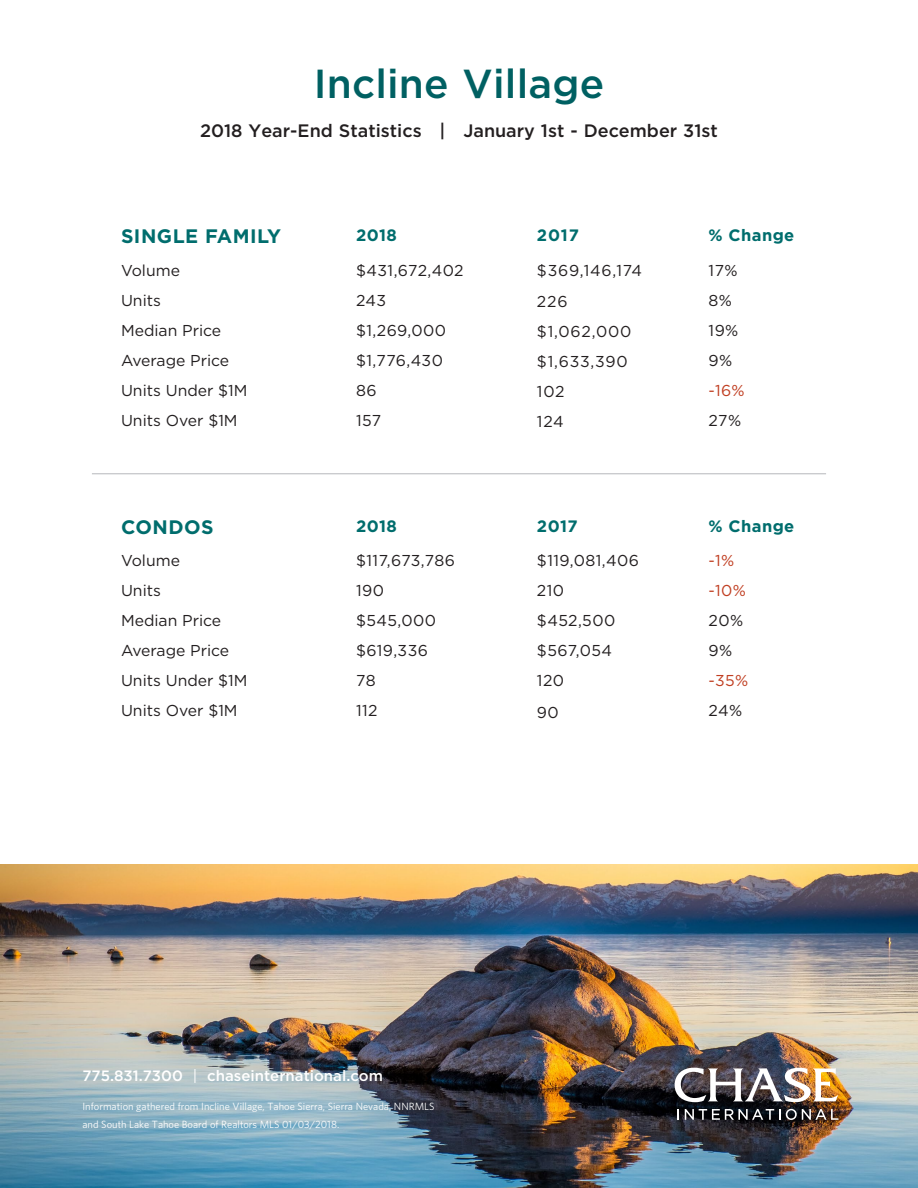
<style>
.page{position:relative;width:918px;height:1188px;background:#fff}
.page>*{position:absolute;margin:0;border:0;box-sizing:border-box;transform-origin:0 0}
.t1{font:500 40.5px "Gotham";letter-spacing:.005em;color:#006062}
.t2{font:700 19.5px "Gotham";letter-spacing:.025em;color:#006d6d}
.t3{font:500 18px "Gotham";color:#231f20}
.t4{font:700 16.5px "Gotham";letter-spacing:.025em;color:#006d6d}
.t5{font:15.75px "Gotham";color:#231f20}
.t6{font:15.75px "Gotham";letter-spacing:.02em;color:#231f20}
.t7{font:15.75px "Gotham";color:#c03e21}
.t8{font:15.75px "Gotham";letter-spacing:.05em;color:#231f20}
.t9{font:15.75px "Gotham";letter-spacing:.025em;color:#231f20}
.t10{font:500 15px "Gotham";color:#fff}
.t11{font:10.5px/18px "Whitney";color:#fff}
.s1{font-weight:400}
</style>
<div class="page">
<img style="left:0;top:864px;width:918px;height:324px">
<img style="left:675px;top:1068px;width:163px;height:34px">
<svg style="left:685px;top:1109px;width:153px;height:11px;background:#525051"></svg>
<hr style="left:92px;top:474px;width:734px;height:1px;background:#b6b7bb">
<p class="t1" style="left:314px;top:57px;width:292px">Incline Village</p>
<p class="t3" style="left:200px;top:119px;width:519px">2018 Year-End Statistics | January 1st - December 31st</p>
<p class="t2" style="left:121px;top:224px;width:162px">SINGLE FAMILY</p>
<p class="t5" style="left:121px;top:260px;width:61px">Volume</p>
<p class="t5" style="left:121px;top:290px;width:42px">Units</p>
<p class="t5" style="left:121px;top:320px;width:102px">Median Price</p>
<p class="t5" style="left:121px;top:350px;width:110px">Average Price</p>
<p class="t5" style="left:121px;top:380px;width:128px">Units Under $1M</p>
<p class="t5" style="left:121px;top:410px;width:118px">Units Over $1M</p>
<p class="t2" style="left:121px;top:514px;width:94px">CONDOS</p>
<p class="t5" style="left:121px;top:550px;width:61px">Volume</p>
<p class="t5" style="left:121px;top:580px;width:42px">Units</p>
<p class="t5" style="left:121px;top:610px;width:102px">Median Price</p>
<p class="t5" style="left:121px;top:640px;width:110px">Average Price</p>
<p class="t5" style="left:121px;top:670px;width:128px">Units Under $1M</p>
<p class="t5" style="left:121px;top:700px;width:118px">Units Over $1M</p>
<p class="t4" style="left:356px;top:225px;width:42px">2018</p>
<p class="t6" style="left:356px;top:260px;width:109px">$431,672,402</p>
<p class="t5" style="left:356px;top:290px;width:32px">243</p>
<p class="t5" style="left:356px;top:320px;width:91px">$1,269,000</p>
<p class="t5" style="left:356px;top:350px;width:88px">$1,776,430</p>
<p class="t5" style="left:356px;top:380px;width:22px">86</p>
<p class="t5" style="left:356px;top:410px;width:26px">157</p>
<p class="t4" style="left:356px;top:515px;width:42px">2018</p>
<p class="t6" style="left:356px;top:551px;width:100px">$117,673,786</p>
<p class="t5" style="left:356px;top:581px;width:29px">190</p>
<p class="t5" style="left:356px;top:611px;width:81px">$545,000</p>
<p class="t5" style="left:356px;top:641px;width:73px">$619,336</p>
<p class="t5" style="left:356px;top:671px;width:21px">78</p>
<p class="t5" style="left:356px;top:701px;width:23px">112</p>
<p class="t4" style="left:537px;top:225px;width:43px">2017</p>
<p class="t8" style="left:537px;top:260px;width:107px">$369,146,174</p>
<p class="t5" style="left:537px;top:292px;width:32px">226</p>
<p class="t5" style="left:537px;top:322px;width:96px">$1,062,000</p>
<p class="t5" style="left:537px;top:352px;width:92px">$1,633,390</p>
<p class="t5" style="left:537px;top:382px;width:29px">102</p>
<p class="t5" style="left:537px;top:412px;width:28px">124</p>
<p class="t4" style="left:537px;top:515px;width:42px">2017</p>
<p class="t9" style="left:537px;top:551px;width:103px">$119,081,406</p>
<p class="t5" style="left:537px;top:581px;width:29px">210</p>
<p class="t5" style="left:537px;top:611px;width:80px">$452,500</p>
<p class="t5" style="left:537px;top:641px;width:77px">$567,054</p>
<p class="t5" style="left:537px;top:671px;width:29px">120</p>
<p class="t5" style="left:537px;top:702px;width:23px">90</p>
<p class="t4" style="left:709px;top:225px;width:87px">% Change</p>
<p class="t5" style="left:709px;top:260px;width:30px">17%</p>
<p class="t5" style="left:709px;top:290px;width:25px">8%</p>
<p class="t5" style="left:709px;top:320px;width:31px">19%</p>
<p class="t5" style="left:709px;top:350px;width:25px">9%</p>
<p class="t7" style="left:709px;top:380px;width:38px">-16%</p>
<p class="t5" style="left:709px;top:410px;width:34px">27%</p>
<p class="t4" style="left:709px;top:515px;width:87px">% Change</p>
<p class="t7" style="left:709px;top:551px;width:27px">-1%</p>
<p class="t7" style="left:709px;top:581px;width:39px">-10%</p>
<p class="t5" style="left:709px;top:611px;width:36px">20%</p>
<p class="t5" style="left:709px;top:641px;width:25px">9%</p>
<p class="t7" style="left:709px;top:671px;width:41px">-35%</p>
<p class="t5" style="left:709px;top:701px;width:35px">24%</p>
<p class="t10" style="left:82px;top:1066px;width:302px">775.831.7300 <span class="s1">|</span> chaseinternational.com</p>
<p class="t11" style="left:82px;top:1097px;width:354px">Information gathered from Incline Village, Tahoe Sierra, Sierra Nevada, NNRMLS and South Lake Tahoe Board of Realtors MLS 01/03/2018.</p>
</div>
